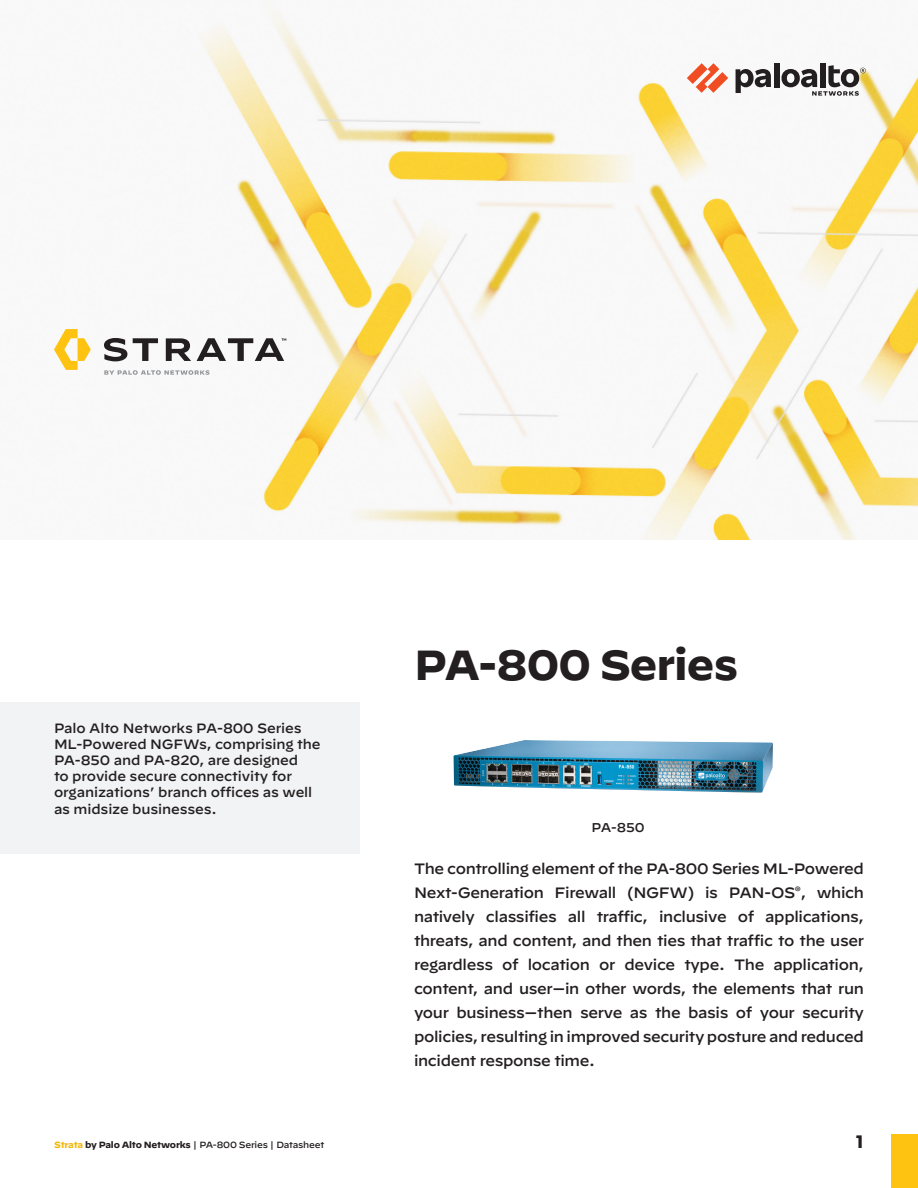
<style>
.page{position:relative;width:918px;height:1188px;background:#fff}
.page>*{position:absolute;margin:0;border:0;box-sizing:border-box;transform-origin:0 0}
.title-page-title{font:700 42px "Decimal";letter-spacing:-.025em;color:#231f20}
.t1{font:700 18px "Decimal";color:#231f20}
.title-page-intro-tex{font:500 15px/24px "Decimal";letter-spacing:-.025em;color:#231f20;text-align:justify}
.title-page-sidebar-h{font:500 13.5px/16.2px "Decimal";letter-spacing:-.01em;color:#231f20}
.body-text{font:500 12.75px "Decimal";color:#231f20}
.t2{font:500 9px "Decimal";letter-spacing:-.025em;color:#231f20}
.s1{font-weight:700;color:#f2b90f}
.s2{font-weight:700}
</style>
<div class="page">
<img style="left:111px;top:9px;width:807px;height:531px">
<svg style="left:687px;top:63px;width:41px;height:30px"></svg>
<div style="left:774px;top:63px;width:5px;height:24px;background:#231f20"></div>
<svg style="left:736px;top:69px;width:35px;height:24px"></svg>
<div style="left:820px;top:63px;width:5px;height:24px;background:#231f20"></div>
<svg style="left:782px;top:65px;width:84px;height:31px"></svg>
<svg style="left:54px;top:329px;width:37px;height:41px"></svg>
<svg style="left:104px;top:338px;width:23px;height:23px"></svg>
<svg style="left:166px;top:338px;width:25px;height:23px"></svg>
<svg style="left:197px;top:338px;width:89px;height:23px"></svg>
<svg style="left:133px;top:338px;width:25px;height:23px"></svg>
<svg style="left:104px;top:370px;width:106px;height:5px"></svg>
<div style="left:891px;top:1134px;width:27px;height:54px;background:#fec210"></div>
<div style="left:0;top:702px;width:360px;height:151px;background:#f2f3f4"></div>
<img style="left:453px;top:740px;width:320px;height:53px">
<p class="title-page-sidebar-h" style="left:54px;top:718px;width:268px">Palo Alto Networks PA-800 Series<br>ML-Powered NGFWs, comprising the<br>PA-850 and PA-820, are designed<br>to provide secure connectivity for organizations’ branch offices as well as midsize businesses.</p>
<p class="title-page-title" style="left:414px;top:641px;width:326px">PA-800 Series</p>
<p class="body-text" style="left:592px;top:815px;width:55px">PA-850</p>
<p class="title-page-intro-tex" style="left:414px;top:855px;width:452px">The controlling element of the PA-800 Series ML-Powered Next-Generation Firewall (NGFW) is PAN-OS<sup>®</sup>, which natively classifies all traffic, inclusive of applications, threats, and content, and then ties that traffic to the user regardless of location or device type. The application, content, and user—in other words, the elements that run your business—then serve as the basis of your security policies, resulting in improved security posture and reduced incident response time.</p>
<p class="t2" style="left:54px;top:1137px;width:272px"><span class="s1">Strata</span> <span class="s2">by Palo Alto Networks</span> | PA-800 Series | Datasheet</p>
<p class="t1" style="left:856px;top:1132px;width:10px">1</p>
</div>
